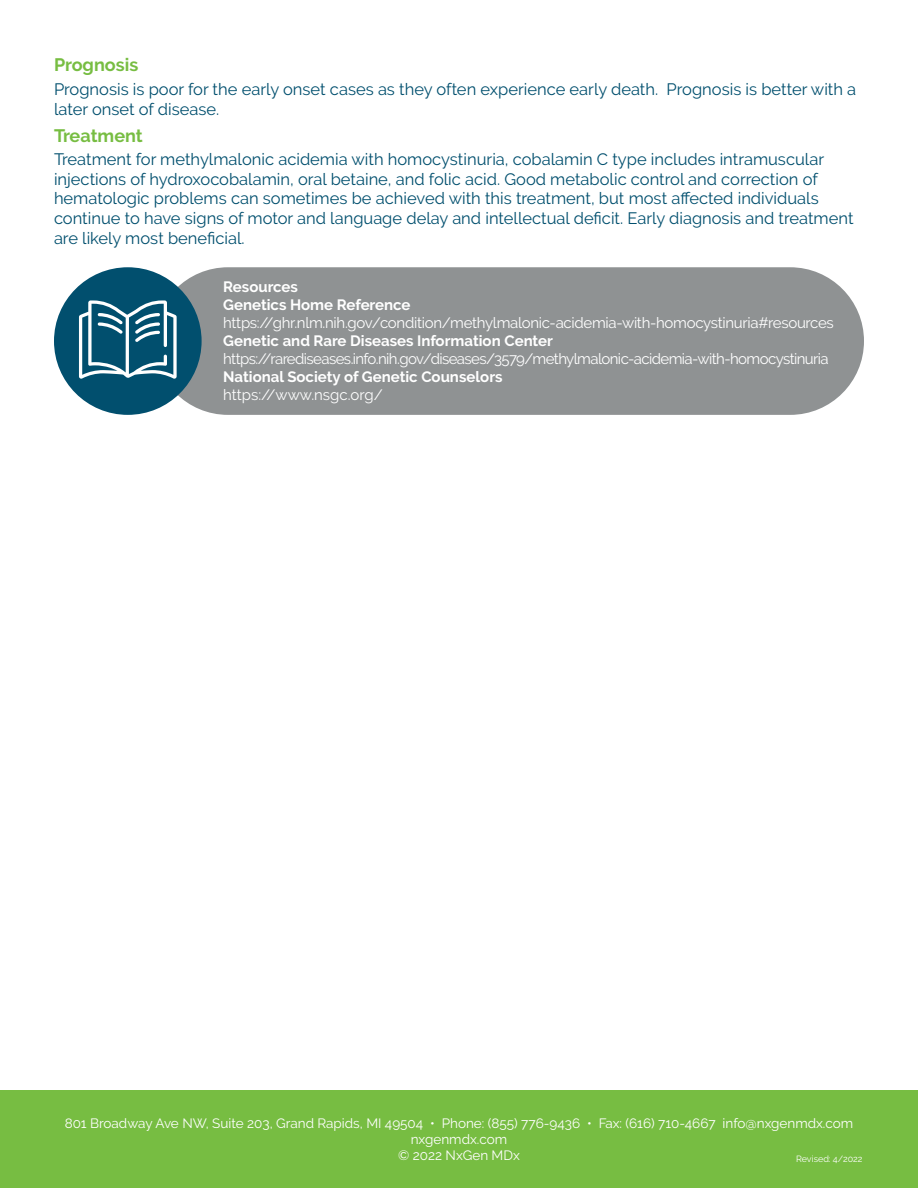
<style>
.page{position:relative;width:918px;height:1188px;background:#fff}
.page>*{position:absolute;margin:0;border:0;box-sizing:border-box;transform-origin:0 0}
.t1{font:700 18px "Raleway";color:#77bd42}
.t2{font:16.5px/19.8px "Raleway";color:#014f6e}
.t3{font:15px "Raleway";letter-spacing:-.035em;color:#fff}
.t4{font:700 15px "Raleway";color:#fff}
.t5{font:15px "Raleway";color:#fff}
.t6{font:13.5px/16.2px "Raleway";color:#fff;text-align:center}
.t7{font:9px "Raleway";color:#fff}
</style>
<div class="page">
<div style="left:154px;top:267px;width:710px;height:148px;background:#8f9293;border-radius:74px"></div>
<div style="left:54px;top:267px;width:148px;height:148px;background:#014f6e;border-radius:50%"></div>
<svg style="left:79px;top:300px;width:98px;height:79px"></svg>
<div style="left:0;top:1091px;width:918px;height:97px;background:#77bd42"></div>
<p class="t1" style="left:54px;top:54px;width:86px">Prognosis</p>
<p class="t2" style="left:54px;top:80px;width:804px">Prognosis is poor for the early onset cases as they often experience early death. Prognosis is better with a later onset of disease.</p>
<p class="t1" style="left:54px;top:125px;width:90px">Treatment</p>
<p class="t2" style="left:54px;top:149px;width:801px">Treatment for methylmalonic acidemia with homocystinuria, cobalamin C type includes intramuscular injections of hydroxocobalamin, oral betaine, and folic acid. Good metabolic control and correction of hematologic problems can sometimes be achieved with this treatment, but most affected individuals continue to have signs of motor and language delay and intellectual deficit. Early diagnosis and treatment are likely most beneficial.</p>
<p class="t4" style="left:223px;top:278px;width:76px">Resources</p>
<p class="t4" style="left:223px;top:296px;width:189px">Genetics Home Reference</p>
<p class="t3" style="left:223px;top:314px;width:612px">https://ghr.nlm.nih.gov/condition/methylmalonic-acidemia-with-homocystinuria#resources</p>
<p class="t4" style="left:223px;top:332px;width:331px">Genetic and Rare Diseases Information Center</p>
<p class="t3" style="left:223px;top:350px;width:607px">https://rarediseases.info.nih.gov/diseases/3579/methylmalonic-acidemia-with-homocystinuria</p>
<p class="t4" style="left:223px;top:368px;width:281px">National Society of Genetic Counselors</p>
<p class="t5" style="left:223px;top:386px;width:161px">https://www.nsgc.org/</p>
<p class="t6" style="left:65px;top:1115px;width:790px">801 Broadway Ave NW, Suite 203, Grand Rapids, MI 49504 • Phone: (855) 776-9436 • Fax: (616) 710-4667 info@nxgenmdx.com nxgenmdx.com</p>
<p class="t6" style="left:398px;top:1147px;width:123px">© 2022 NxGen MDx</p>
<p class="t7" style="left:796px;top:1154px;width:68px">Revised: 4/2022</p>
</div>
